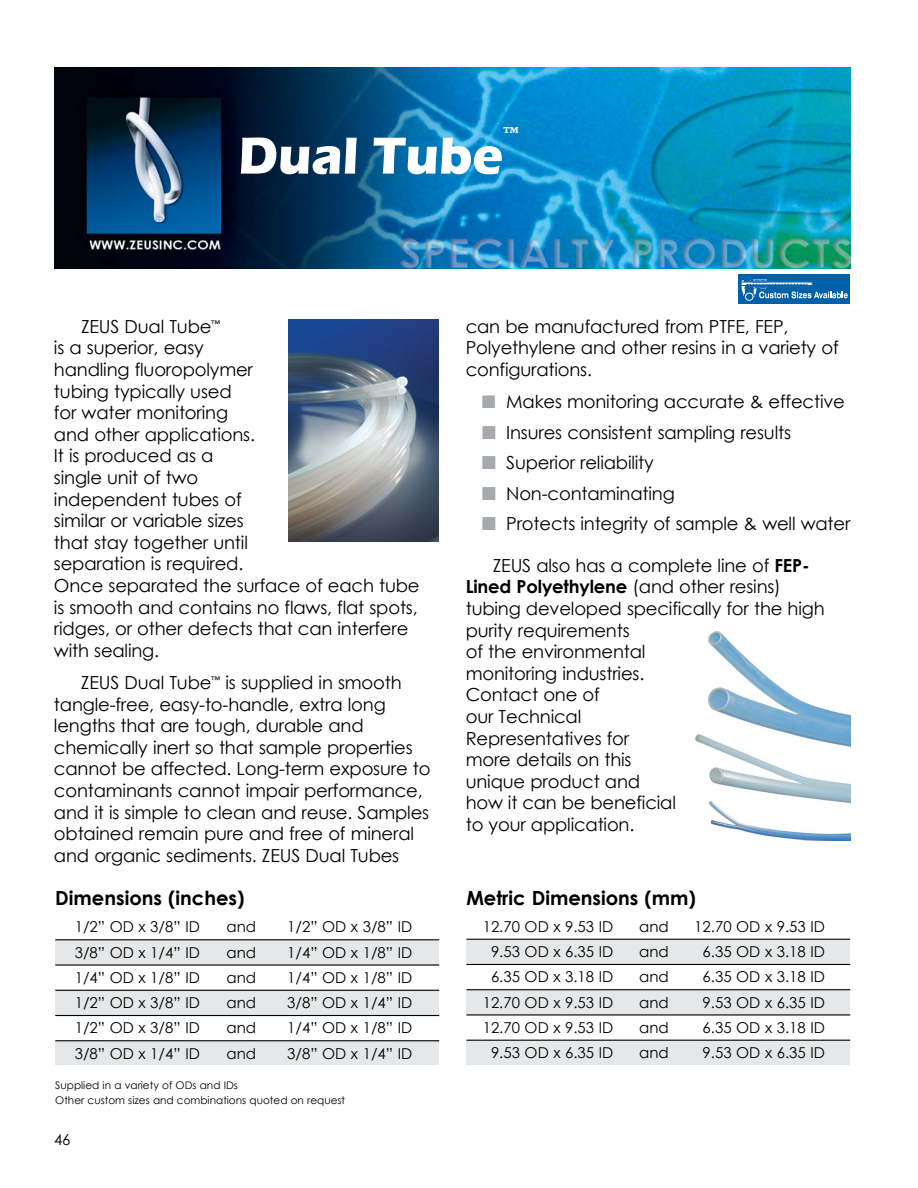
<style>
.page{position:relative;width:918px;height:1188px;background:#fff}
.page>*{position:absolute;margin:0;border:0;box-sizing:border-box;transform-origin:0 0}
.t1{font:700 54px "Eras ITC";color:#fff;scale:.95 1}
.t2{font:700 19.5px "Century Gothic";color:#000}
.t3{font:18px/21.6px "Century Gothic";letter-spacing:-.01em;color:#000}
.t4{font:15px "Century Gothic";color:#000}
.t5{font:10.5px/15px "Century Gothic";color:#000}
.s1{font-family:"Monotype Sorts";font-size:17.4px;color:#a7a9ac}
.s2{font-family:"Monotype Sorts";color:#a7a9ac}
.s3{font-weight:700}
</style>
<div class="page">
<svg style="left:54px;top:268px;width:796px;height:1px"></svg>
<img style="left:54px;top:68px;width:796px;height:200px">
<div style="left:738px;top:274px;width:112px;height:30px;background:#0060a9"></div>
<svg style="left:741px;top:277px;width:107px;height:21px"></svg>
<div style="left:746px;top:293px;width:7px;height:7px;background:#0060a9;border-radius:50%"></div>
<div style="left:745px;top:293px;width:8px;height:8px;border:1px solid #fff;border-radius:50%"></div>
<div style="left:55px;top:940px;width:384px;height:25px;background:#e6e7e8"></div>
<div style="left:55px;top:990px;width:384px;height:25px;background:#e6e7e8"></div>
<div style="left:55px;top:1041px;width:384px;height:24px;background:#e6e7e8"></div>
<div style="left:467px;top:940px;width:383px;height:25px;background:#e6e7e8"></div>
<div style="left:467px;top:990px;width:383px;height:25px;background:#e6e7e8"></div>
<div style="left:467px;top:1041px;width:383px;height:24px;background:#e6e7e8"></div>
<img style="left:696px;top:631px;width:155px;height:209px">
<hr style="left:55px;top:939px;width:384px;height:1px;background:#000">
<hr style="left:55px;top:964px;width:384px;height:2px;background:#000">
<hr style="left:55px;top:990px;width:384px;height:1px;background:#000">
<hr style="left:55px;top:1015px;width:384px;height:1px;background:#000">
<hr style="left:55px;top:1040px;width:384px;height:1px;background:#000">
<hr style="left:466px;top:939px;width:384px;height:1px;background:#000">
<hr style="left:466px;top:964px;width:384px;height:1px;background:#000">
<hr style="left:466px;top:989px;width:384px;height:1px;background:#000">
<hr style="left:466px;top:1014px;width:384px;height:2px;background:#000">
<hr style="left:466px;top:1040px;width:384px;height:1px;background:#000">
<img style="left:288px;top:320px;width:150px;height:222px">
<h1 class="t1" style="left:238px;top:125px;width:297px">Dual Tube<sup>™</sup></h1>
<p class="t3" style="left:54px;top:315px;width:367px;text-indent:27px">ZEUS Dual Tube<sup>™<br></sup>is a superior, easy<br>handling fluoropolymer<br>tubing typically used<br>for water monitoring<br>and other applications.<br>It is produced as a<br>single unit of two<br>independent tubes of<br>similar or variable sizes<br>that stay together until<br>separation is required.<br>Once separated the surface of each tube is smooth and contains no flaws, flat spots, ridges, or other defects that can interfere with sealing.</p>
<p class="t3" style="left:54px;top:671px;width:378px;text-indent:27px">ZEUS Dual Tube<sup>™</sup> is supplied in smooth tangle-free, easy-to-handle, extra long lengths that are tough, durable and chemically inert so that sample properties cannot be affected. Long-term exposure to contaminants cannot impair performance, and it is simple to clean and reuse. Samples obtained remain pure and free of mineral and organic sediments. ZEUS Dual Tubes</p>
<p class="t2" style="left:55px;top:884px;width:191px">Dimensions (inches)</p>
<p class="t4" style="left:75px;top:916px;width:127px">1/2” OD x 3/8” ID</p>
<p class="t4" style="left:226px;top:916px;width:31px">and</p>
<p class="t4" style="left:287px;top:916px;width:127px">1/2” OD x 3/8” ID</p>
<p class="t4" style="left:75px;top:942px;width:127px">3/8” OD x 1/4” ID</p>
<p class="t4" style="left:226px;top:942px;width:31px">and</p>
<p class="t4" style="left:287px;top:942px;width:127px">1/4” OD x 1/8” ID</p>
<p class="t4" style="left:75px;top:967px;width:127px">1/4” OD x 1/8” ID</p>
<p class="t4" style="left:226px;top:967px;width:31px">and</p>
<p class="t4" style="left:287px;top:967px;width:127px">1/4” OD x 1/8” ID</p>
<p class="t4" style="left:75px;top:992px;width:127px">1/2” OD x 3/8” ID</p>
<p class="t4" style="left:226px;top:992px;width:31px">and</p>
<p class="t4" style="left:287px;top:992px;width:127px">3/8” OD x 1/4” ID</p>
<p class="t4" style="left:75px;top:1017px;width:127px">1/2” OD x 3/8” ID</p>
<p class="t4" style="left:226px;top:1017px;width:31px">and</p>
<p class="t4" style="left:287px;top:1017px;width:127px">1/4” OD x 1/8” ID</p>
<p class="t4" style="left:75px;top:1043px;width:127px">3/8” OD x 1/4” ID</p>
<p class="t4" style="left:226px;top:1043px;width:31px">and</p>
<p class="t4" style="left:287px;top:1043px;width:127px">3/8” OD x 1/4” ID</p>
<p class="t5" style="left:55px;top:1077px;width:291px">Supplied in a variety of ODs and IDs<br>Other custom sizes and combinations quoted on request</p>
<p class="t4" style="left:54px;top:1129px;width:18px">46</p>
<p class="t3" style="left:466px;top:315px;width:374px">can be manufactured from PTFE, FEP,<br>Polyethylene and other resins in a variety of configurations.</p>
<p class="t3" style="left:482px;top:386px;width:370px;line-height:30.6px"><span class="s1">N</span> Makes monitoring accurate &amp; effective <span class="s2">N</span> Insures consistent sampling results<br><span class="s2">N</span> Superior reliability<br><span class="s2">N</span> Non-contaminating<br><span class="s2">N</span> Protects integrity of sample &amp; well water</p>
<p class="t3" style="left:466px;top:554px;width:361px;text-indent:27px">ZEUS also has a complete line of <span class="s3">FEP-<br>Lined Polyethylene</span> (and other resins) tubing developed specifically for the high purity requirements<br>of the environmental<br>monitoring industries.<br>Contact one of<br>our Technical<br>Representatives for<br>more details on this<br>unique product and<br>how it can be beneficial<br>to your application.</p>
<p class="t2" style="left:466px;top:883px;width:231px">Metric Dimensions (mm)</p>
<p class="t4" style="left:483px;top:916px;width:132px">12.70 OD x 9.53 ID</p>
<p class="t4" style="left:639px;top:916px;width:31px">and</p>
<p class="t4" style="left:694px;top:916px;width:132px">12.70 OD x 9.53 ID</p>
<p class="t4" style="left:491px;top:941px;width:124px">9.53 OD x 6.35 ID</p>
<p class="t4" style="left:639px;top:941px;width:31px">and</p>
<p class="t4" style="left:703px;top:941px;width:124px">6.35 OD x 3.18 ID</p>
<p class="t4" style="left:491px;top:966px;width:124px">6.35 OD x 3.18 ID</p>
<p class="t4" style="left:639px;top:966px;width:31px">and</p>
<p class="t4" style="left:703px;top:966px;width:124px">6.35 OD x 3.18 ID</p>
<p class="t4" style="left:483px;top:992px;width:132px">12.70 OD x 9.53 ID</p>
<p class="t4" style="left:639px;top:992px;width:31px">and</p>
<p class="t4" style="left:703px;top:992px;width:124px">9.53 OD x 6.35 ID</p>
<p class="t4" style="left:483px;top:1017px;width:132px">12.70 OD x 9.53 ID</p>
<p class="t4" style="left:639px;top:1017px;width:31px">and</p>
<p class="t4" style="left:703px;top:1017px;width:124px">6.35 OD x 3.18 ID</p>
<p class="t4" style="left:491px;top:1042px;width:124px">9.53 OD x 6.35 ID</p>
<p class="t4" style="left:639px;top:1042px;width:31px">and</p>
<p class="t4" style="left:703px;top:1042px;width:124px">9.53 OD x 6.35 ID</p>
</div>
